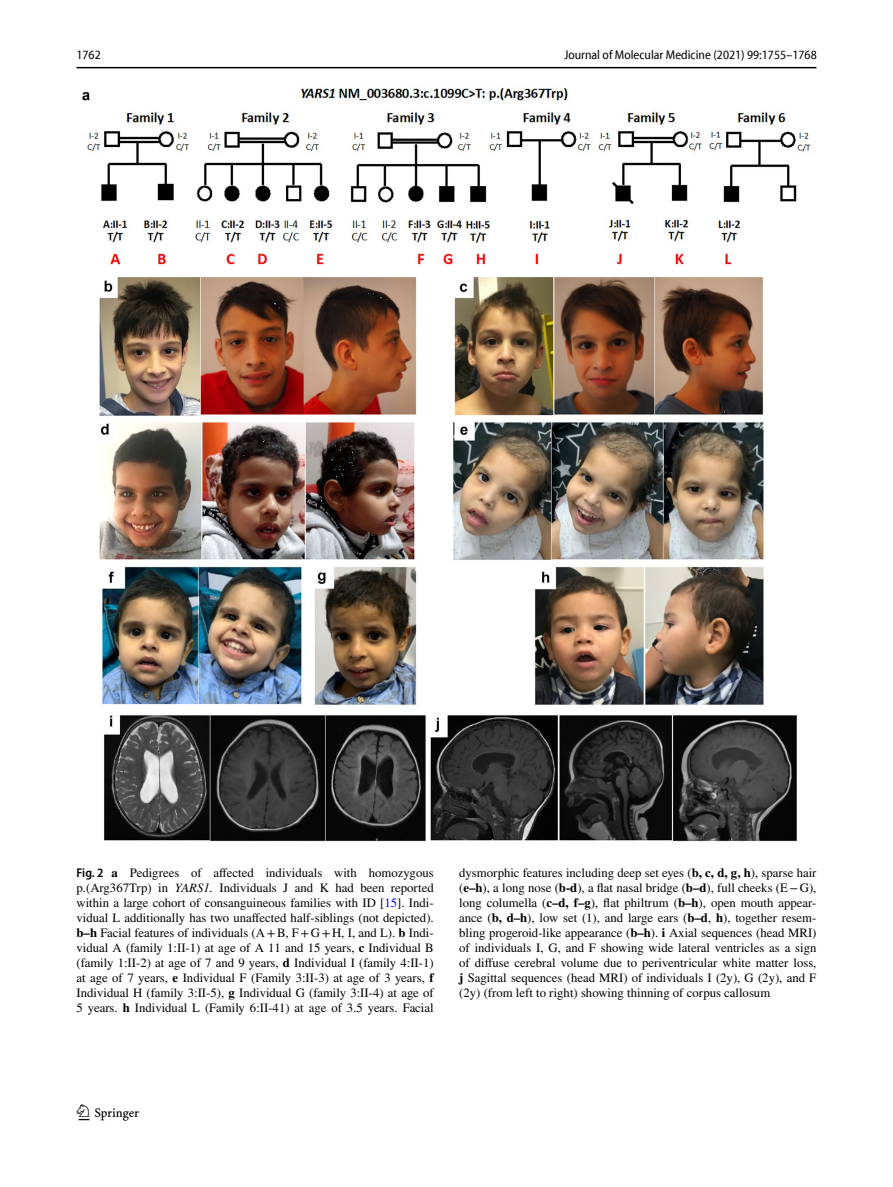
<style>
.page{position:relative;width:893px;height:1187px;background:#fff}
.page>*{position:absolute;margin:0;border:0;box-sizing:border-box;transform-origin:0 0}
.t1{font:22.5px "Springnew Regular 2";color:#000}
.t2{font:12.75px/15px "STIX";color:#000;text-align:justify}
.t3{font:semi-condensed 12.75px "Myriad Pro Unic";color:#000}
.s1{font-family:"Myriad Pro";font-weight:600;font-stretch:semi-condensed}
.s2{font-weight:700}
.s3{font-style:italic}
.s4{color:#00f}
</style>
<div class="page">
<hr style="left:77px;top:67px;width:739px;height:1px;background:#000">
<img style="left:82px;top:87px;width:729px;height:755px">
<p class="t3" style="left:77px;top:50px;width:26px">1762</p>
<p class="t3" style="left:564px;top:50px;width:254px">Journal of Molecular Medicine (2021) 99:1755–1768</p>
<p class="t2" style="left:77px;top:866px;width:359px"><span class="s1">Fig. 2</span> <span class="s2">a</span> Pedigrees of affected individuals with homozygous p.(Arg367Trp) in <span class="s3">YARS1.</span> Individuals J and K had been reported within a large cohort of consanguineous families with ID [<span class="s4">15</span>]. Indi&shy;vidual L additionally has two unaffected half-siblings (not depicted). <span class="s2">b–h</span> Facial features of individuals (A+B, F+G+H, I, and L). <span class="s2">b</span> Indi&shy;vidual A (family 1:II-1) at age of A 11 and 15 years, <span class="s2">c</span> Individual B (family 1:II-2) at age of 7 and 9 years, <span class="s2">d</span> Individual I (family 4:II-1) at age of 7 years, <span class="s2">e</span> Individual F (Family 3:II-3) at age of 3 years, <span class="s2">f </span>Individual H (family 3:II-5), <span class="s2">g</span> Individual G (family 3:II-4) at age of 5 years. <span class="s2">h</span> Individual L (Family 6:II-41) at age of 3.5 years. Facial</p>
<p class="t2" style="left:459px;top:866px;width:359px">dysmorphic features including deep set eyes (<span class="s2">b, c, d, g, h</span>), sparse hair (<span class="s2">e–h</span>), a long nose (<span class="s2">b-d</span>), a flat nasal bridge (<span class="s2">b–d</span>), full cheeks (E−G), long columella (<span class="s2">c–d, f–g</span>), flat philtrum (<span class="s2">b–h</span>), open mouth appear&shy;ance (<span class="s2">b, d–h</span>), low set (1), and large ears (<span class="s2">b–d</span>, <span class="s2">h</span>), together resem&shy;bling progeroid-like appearance (<span class="s2">b–h</span>). <span class="s2">i</span> Axial sequences (head MRI) of individuals I, G, and F showing wide lateral ventricles as a sign of diffuse cerebral volume due to periventricular white matter loss, <span class="s2">j</span> Sagittal sequences (head MRI) of individuals I (2y), G (2y), and F (2y) (from left to right) showing thinning of corpus callosum</p>
<h1 class="t1" style="left:79px;top:1104px;width:62px">1 3</h1>
</div>
